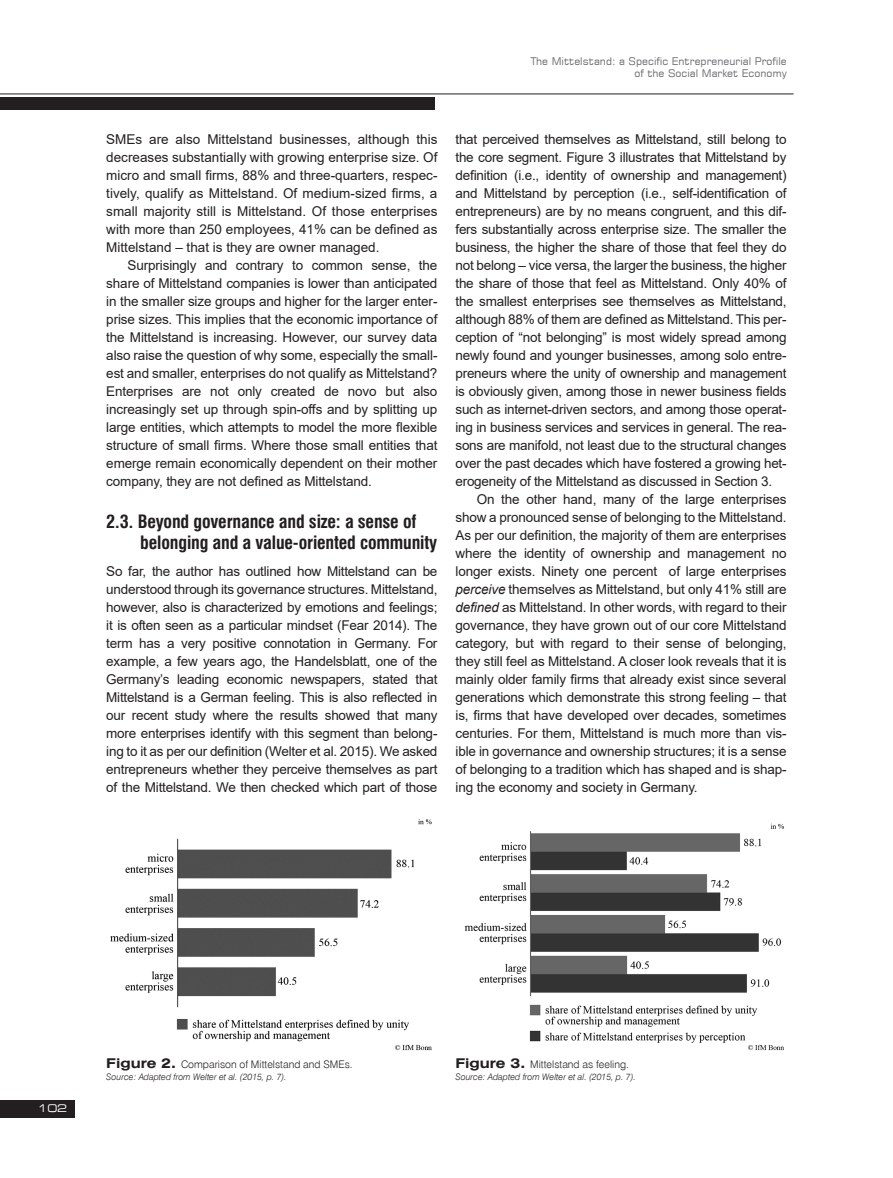
<style>
.page{position:relative;width:893px;height:1178px;background:#fff}
.page>*{position:absolute;margin:0;border:0;box-sizing:border-box;transform-origin:0 0}
._1_1__Sub-title{font:700 18px/21px "Swis 721 Cn EU";letter-spacing:-.01em;color:#231f20}
.TEKST{font:13.5px/18px "Arial";letter-spacing:-.015em;color:#231f20;text-align:justify}
.TEKST_2{font:13.5px/18px "Arial";letter-spacing:-.01em;color:#231f20;text-align:justify}
.t1{font:10.5px/12.6px "Square 721 EU";color:#6c6d70;text-align:right}
.t2{font:10.5px "Swis 721 Lt EU";color:#231f20}
.t3{font:10.5px "Square 721 Ex EU";color:#fff}
.Fig__1__text{font:italic 9px "Swis 721 Lt EU";color:#231f20}
.s1{font-style:italic}
.s2{font-family:"Swis 721 Ex EU";font-weight:700;font-size:13.5px}
</style>
<div class="page">
<div style="left:0;top:1100px;width:75px;height:17px;background:#231f20"></div>
<div style="left:0;top:97px;width:435px;height:12px;background:#231f20"></div>
<hr style="left:0;top:94px;width:794px;height:1px;background:#231f20">
<img style="left:110px;top:819px;width:322px;height:231px">
<img style="left:464px;top:823px;width:320px;height:228px">
<p class="t1" style="left:531px;top:54px;width:258px">The Mittelstand: a Specific Entrepreneurial Profile of the Social Market Economy</p>
<p class="TEKST" style="left:106px;top:130px;width:333px">SMEs are also Mittelstand businesses, although this decreases substantially with growing enterprise size. Of micro and small firms, 88% and three-quarters, respec&shy;tively, qualify as Mittelstand. Of medium-sized firms, a small majority still is Mittelstand. Of those enterprises with more than 250 employees, 41% can be defined as Mittelstand – that is they are owner managed.</p>
<p class="TEKST_2" style="left:106px;top:256px;width:333px;text-indent:21px">Surprisingly and contrary to common sense, the share of Mittelstand companies is lower than anticipated in the smaller size groups and higher for the larger enter&shy;prise sizes. This implies that the economic importance of the Mittelstand is increasing. However, our survey data also raise the question of why some, especially the small&shy;est and smaller, enterprises do not qualify as Mittelstand?<br>Enterprises are not only created de novo but also increasingly set up through spin-offs and by splitting up large entities, which attempts to model the more flexible structure of small firms. Where those small entities that emerge remain economically dependent on their mother company, they are not defined as Mittelstand.</p>
<p class="_1_1__Sub-title" style="left:140px;top:512px;width:298px;text-indent:-34px">2.3. Beyond governance and size: a sense of belonging and a value-oriented community</p>
<p class="TEKST" style="left:106px;top:562px;width:333px">So far, the author has outlined how Mittelstand can be understood through its governance structures. Mittelstand, however, also is characterized by emotions and feelings; it is often seen as a particular mindset (Fear 2014). The term has a very positive connotation in Germany. For example, a few years ago, the Handelsblatt, one of the Germany’s leading economic newspapers, stated that Mittelstand is a German feeling. This is also reflected in our recent study where the results showed that many more enterprises identify with this segment than belong&shy;ing to it as per our definition (Welter et al. 2015). We asked entrepreneurs whether they perceive themselves as part of the Mittelstand. We then checked which part of those</p>
<p class="TEKST" style="left:455px;top:130px;width:333px">that perceived themselves as Mittelstand, still belong to the core segment. Figure 3 illustrates that Mittelstand by definition (i.e., identity of ownership and management) and Mittelstand by perception (i.e., self-identification of entrepreneurs) are by no means congruent, and this dif&shy;fers substantially across enterprise size. The smaller the business, the higher the share of those that feel they do not belong – vice versa, the larger the business, the higher the share of those that feel as Mittelstand. Only 40% of the smallest enterprises see themselves as Mittelstand, although 88% of them are defined as Mittelstand. This per&shy;ception of “not belonging” is most widely spread among newly found and younger businesses, among solo entre&shy;preneurs where the unity of ownership and management is obviously given, among those in newer business fields such as internet-driven sectors, and among those operat&shy;ing in business services and services in general. The rea&shy;sons are manifold, not least due to the structural changes over the past decades which have fostered a growing het&shy;erogeneity of the Mittelstand as discussed in Section 3.</p>
<p class="TEKST_2" style="left:455px;top:490px;width:333px;text-indent:21px">On the other hand, many of the large enterprises show a pronounced sense of belonging to the Mittelstand.<br>As per our definition, the majority of them are enterprises where the identity of ownership and management no longer exists. Ninety one percent of large enterprises <span class="s1">perceive</span> themselves as Mittelstand, but only 41% still are <span class="s1">defined</span> as Mittelstand. In other words, with regard to their governance, they have grown out of our core Mittelstand category, but with regard to their sense of belonging, they still feel as Mittelstand. A closer look reveals that it is mainly older family firms that already exist since several generations which demonstrate this strong feeling – that is, firms that have developed over decades, sometimes centuries. For them, Mittelstand is much more than vis&shy;ible in governance and ownership structures; it is a sense of belonging to a tradition which has shaped and is shap&shy;ing the economy and society in Germany.</p>
<p class="t3" style="left:37px;top:1102px;width:31px">102</p>
<p class="t3" style="left:32px;top:1102px;width:31px">102</p>
<p class="t2" style="left:106px;top:1057px;width:248px"><span class="s2">Figure 2.</span> Comparison of Mittelstand and SMEs.</p>
<p class="Fig__1__text" style="left:106px;top:1071px;width:182px">Source: Adapted from Welter et al. (2015, p. 7).</p>
<p class="t2" style="left:455px;top:1057px;width:175px"><span class="s2">Figure 3.</span> Mittelstand as feeling.</p>
<p class="Fig__1__text" style="left:455px;top:1071px;width:182px">Source: Adapted from Welter et al. (2015, p. 7).</p>
</div>
